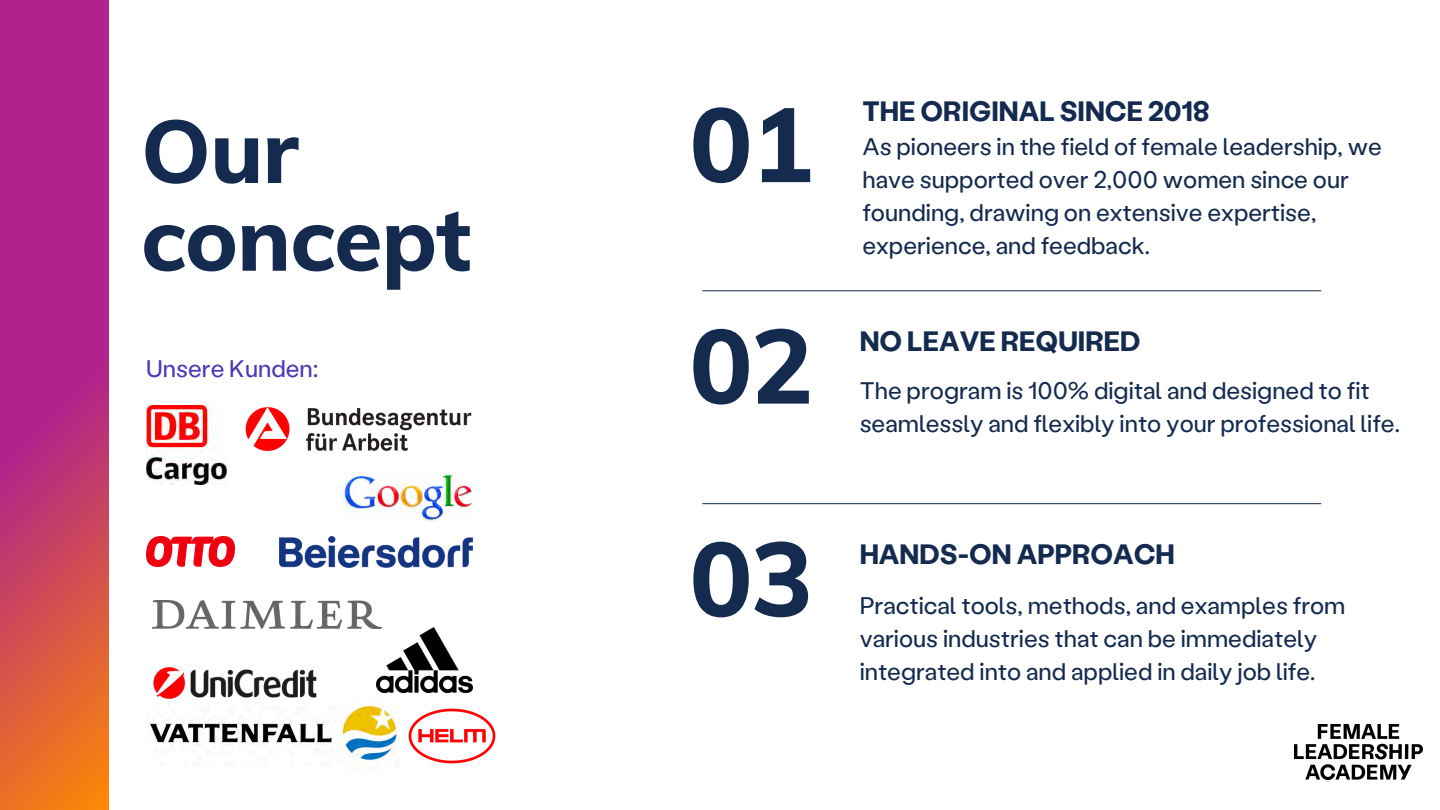
<style>
.page{position:relative;width:1440px;height:810px;background:#fff}
.page>*{position:absolute;margin:0;border:0;box-sizing:border-box;transform-origin:0 0}
.t1{font:800 104px "Muli";color:#142b4f}
.t2{font:800 88px/87.8px "Muli";letter-spacing:-.01em;color:#142b4f}
.t3{font:700 28px "Labil Grotesk";color:#142b4f}
.t4{font:24px/33px "Labil Grotesk";color:#142b4f}
.t5{font:24px "Labil Grotesk";color:#4b39b5}
</style>
<div class="page">
<hr style="left:703px;top:503px;width:618px;height:1px;background:#142b4f">
<hr style="left:703px;top:290px;width:618px;height:1px;background:#142b4f">
<img style="left:1295px;top:725px;width:128px;height:54px">
<svg style="left:0;top:0;width:109px;height:810px;background:#c1386d"></svg>
<img style="left:146px;top:405px;width:81px;height:79px">
<img style="left:146px;top:536px;width:89px;height:30px">
<img style="left:376px;top:627px;width:97px;height:65px">
<img style="left:153px;top:600px;width:228px;height:29px">
<img style="left:408px;top:708px;width:88px;height:56px">
<img style="left:279px;top:536px;width:194px;height:32px">
<img style="left:334px;top:703px;width:65px;height:64px">
<img style="left:149px;top:667px;width:183px;height:84px">
<img style="left:245px;top:407px;width:227px;height:45px">
<img style="left:343px;top:474px;width:128px;height:48px">
<h2 class="t2" style="left:141px;top:106px;width:332px">Our concept</h2>
<p class="t5" style="left:146px;top:352px;width:174px">Unsere Kunden:</p>
<p class="t1" style="left:690px;top:78px;width:125px">01</p>
<h1 class="t3" style="left:862px;top:92px;width:349px">THE ORIGINAL SINCE 2018</h1>
<p class="t4" style="left:862px;top:129px;width:521px">As pioneers in the field of female leadership, we have supported over 2,000 women since our founding, drawing on extensive expertise, experience, and feedback.</p>
<p class="t1" style="left:690px;top:299px;width:125px">02</p>
<p class="t3" style="left:860px;top:322px;width:283px">NO LEAVE REQUIRED</p>
<p class="t4" style="left:860px;top:373px;width:542px">The program is 100% digital and designed to fit seamlessly and flexibly into your professional life.</p>
<p class="t1" style="left:690px;top:512px;width:125px">03</p>
<p class="t3" style="left:860px;top:535px;width:317px">HANDS-ON APPROACH</p>
<p class="t4" style="left:860px;top:588px;width:487px">Practical tools, methods, and examples from various industries that can be immediately integrated into and applied in daily job life.</p>
</div>
